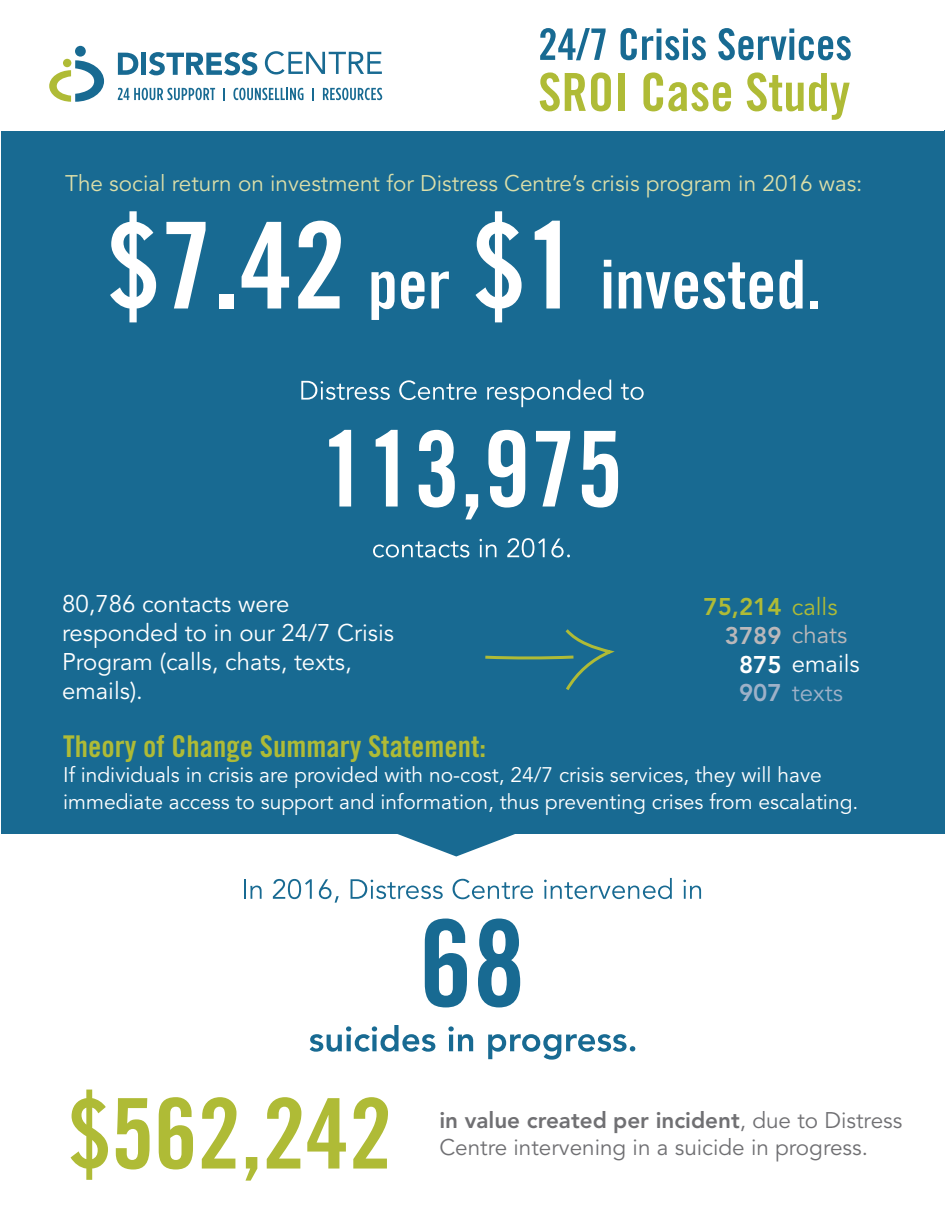
<style>
.page{position:relative;width:945px;height:1215px;background:#fff}
.page>*{position:absolute;margin:0;border:0;box-sizing:border-box;transform-origin:0 0}
.t1{font:97.5px "Trade Gothic LT Std Bd Cn 20";color:#afbb36}
.t2{font:67.5px "Trade Gothic LT Std Bd Cn 20";color:#fff}
.t3{font:30px "Trade Gothic LT Std Bd Cn 20";color:#afbb36}
.t4{font:24px/28.8px "Avenir LT Std";color:#fff}
.t5{font:800 24px "Avenir LT Std";color:#afbb36}
.t6{font:24px "Avenir LT Std";color:#bbb8ba}
.t7{font:24px "Avenir LT Std";color:#9eb1c8}
.t8{font:22.5px/27px "Avenir LT Std";color:#707073}
.t9{font:22.5px "Avenir LT Std";color:#dcdfa9}
.t10{font:21px/27px "Avenir LT Std";color:#fff}
.s1{font-size:120px}
.s2{font-weight:400}
.s3{font-weight:800}
</style>
<div class="page">
<div style="left:1px;top:130px;width:944px;height:704px;background:#186a92"></div>
<svg style="left:397px;top:834px;width:118px;height:23px"></svg>
<svg style="left:118px;top:88px;width:97px;height:12px"></svg>
<svg style="left:224px;top:88px;width:1px;height:12px"></svg>
<svg style="left:233px;top:88px;width:70px;height:12px"></svg>
<svg style="left:313px;top:88px;width:1px;height:12px"></svg>
<svg style="left:323px;top:88px;width:59px;height:12px"></svg>
<div style="left:75px;top:46px;width:11px;height:11px;background:#186a92;border-radius:50%"></div>
<svg style="left:118px;top:53px;width:20px;height:22px"></svg>
<div style="left:141px;top:53px;width:5px;height:22px;background:#186a92"></div>
<svg style="left:149px;top:52px;width:108px;height:23px"></svg>
<svg style="left:265px;top:51px;width:117px;height:24px"></svg>
<svg style="left:49px;top:60px;width:55px;height:42px"></svg>
<svg style="left:540px;top:28px;width:66px;height:32px"></svg>
<svg style="left:621px;top:28px;width:85px;height:32px"></svg>
<svg style="left:718px;top:28px;width:133px;height:32px"></svg>
<svg style="left:540px;top:72px;width:71px;height:39px"></svg>
<div style="left:618px;top:73px;width:7px;height:38px;background:#afbb36"></div>
<svg style="left:643px;top:72px;width:88px;height:39px"></svg>
<svg style="left:747px;top:72px;width:103px;height:48px"></svg>
<svg style="left:301px;top:381px;width:89px;height:19px"></svg>
<svg style="left:399px;top:380px;width:78px;height:20px"></svg>
<svg style="left:487px;top:380px;width:124px;height:27px"></svg>
<svg style="left:621px;top:384px;width:23px;height:16px"></svg>
<svg style="left:329px;top:430px;width:22px;height:77px"></svg>
<svg style="left:376px;top:430px;width:22px;height:77px"></svg>
<svg style="left:419px;top:430px;width:36px;height:78px"></svg>
<svg style="left:465px;top:494px;width:13px;height:26px"></svg>
<svg style="left:488px;top:430px;width:37px;height:78px"></svg>
<svg style="left:536px;top:431px;width:34px;height:76px"></svg>
<svg style="left:582px;top:431px;width:36px;height:77px"></svg>
<svg style="left:373px;top:541px;width:96px;height:17px"></svg>
<svg style="left:480px;top:539px;width:16px;height:18px"></svg>
<svg style="left:507px;top:538px;width:38px;height:20px"></svg>
<svg style="left:551px;top:538px;width:19px;height:20px"></svg>
<svg style="left:485px;top:629px;width:130px;height:61px"></svg>
<hr style="left:244px;top:879px;width:2px;height:20px;background:#186a92">
<svg style="left:250px;top:886px;width:12px;height:13px"></svg>
<svg style="left:273px;top:879px;width:39px;height:20px"></svg>
<svg style="left:319px;top:879px;width:20px;height:24px"></svg>
<svg style="left:351px;top:879px;width:92px;height:20px"></svg>
<svg style="left:453px;top:879px;width:80px;height:20px"></svg>
<svg style="left:544px;top:878px;width:128px;height:21px"></svg>
<svg style="left:683px;top:880px;width:18px;height:19px"></svg>
<svg style="left:425px;top:918px;width:42px;height:89px"></svg>
<svg style="left:478px;top:919px;width:42px;height:88px"></svg>
<svg style="left:310px;top:1025px;width:125px;height:27px"></svg>
<svg style="left:448px;top:1026px;width:25px;height:25px"></svg>
<svg style="left:488px;top:1034px;width:147px;height:26px"></svg>
<p class="t9" style="left:65px;top:170px;width:799px">The social return on investment for Distress Centre’s crisis program in 2016 was:</p>
<h2 class="t2" style="left:106px;top:243px;width:716px"><span class="s1">$7.42</span> per <span class="s1">$1</span> invested.</h2>
<p class="t4" style="left:62px;top:590px;width:333px">80,786 contacts were responded to in our 24/7 Crisis<br>Program (calls, chats, texts, emails).</p>
<p class="t5" style="left:703px;top:592px;width:136px">75,214 <span class="s2">calls</span></p>
<p class="t6" style="left:725px;top:621px;width:124px"><span class="s3">3789</span> chats</p>
<p class="t4" style="left:739px;top:650px;width:122px"><span class="s3">875</span> emails</p>
<p class="t7" style="left:739px;top:679px;width:105px"><span class="s3">907</span> texts</p>
<h3 class="t3" style="left:63px;top:728px;width:425px">Theory of Change Summary Statement:</h3>
<p class="t10" style="left:63px;top:762px;width:797px">If individuals in crisis are provided with no-cost, 24/7 crisis services, they will have immediate access to support and information, thus preventing crises from escalating.</p>
<h1 class="t1" style="left:68px;top:1075px;width:326px">$562,242</h1>
<p class="t8" style="left:439px;top:1107px;width:465px"><span class="s3">in value created per incident</span>, due to Distress<br>Centre intervening in a suicide in progress.</p>
</div>
